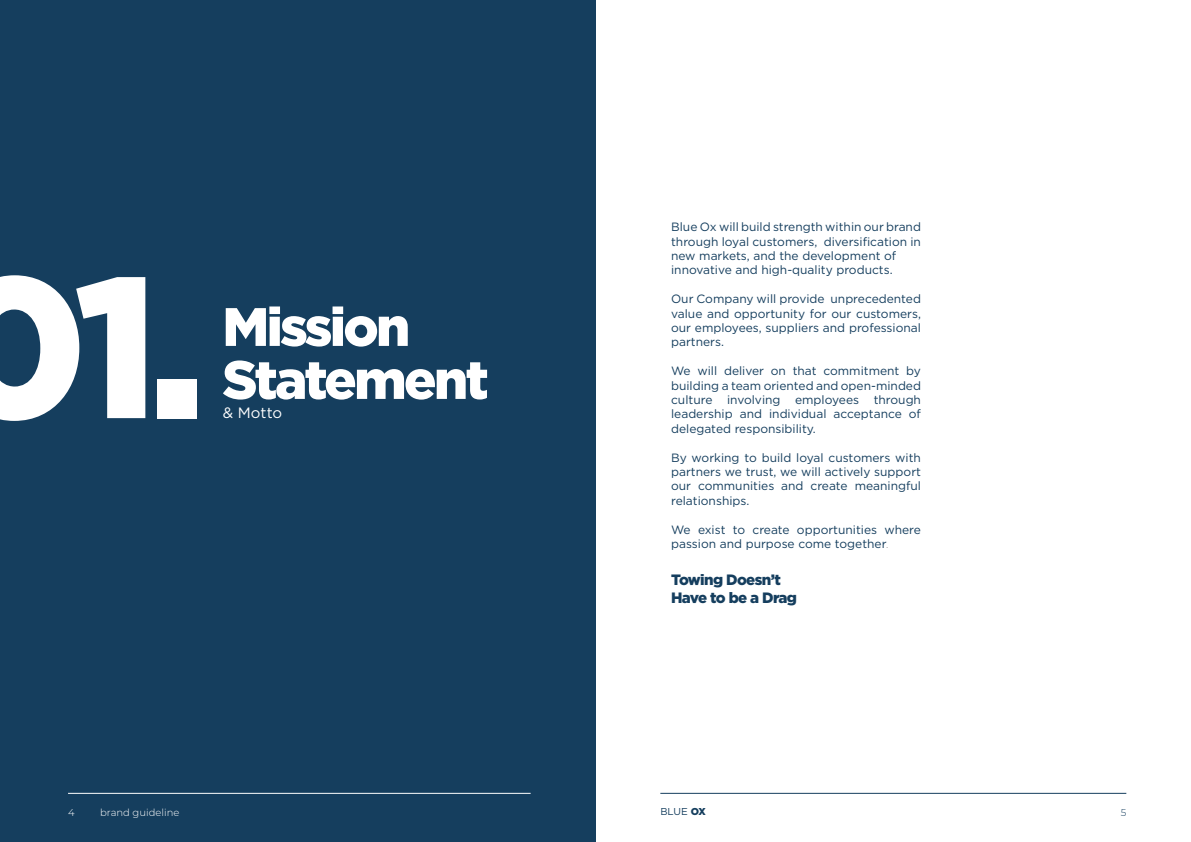
<style>
.page{position:relative;width:1191px;height:842px;background:#fff}
.page>*{position:absolute;margin:0;border:0;box-sizing:border-box;transform-origin:0 0}
.Big_TItle{font:900 200px "Gotham";color:#fff}
.TITLE_5{font:900 54px "Gotham";letter-spacing:-.05em;color:#fff}
.TITLE_2_Left_Light{font:900 15px/18px "Gotham";letter-spacing:-.04em;color:#153e5e}
.TITLE_2_Left{font:15px "Gotham";color:#fff}
.body_text{font:12px/14.4px "Gotham";color:#153e5e;text-align:justify}
.t1{font:300 10px "Montserrat";color:#fff}
.t2{font:10px "Gotham";color:#153e5e}
.t3{font:300 10px "Montserrat";color:#153e5e}
.s1{font-family:"Montserrat";font-weight:300;font-size:8px;color:#231f20}
.s2{font-weight:900}
</style>
<div class="page">
<div style="left:0;top:0;width:595px;height:842px;background:#153e5e"></div>
<hr style="left:660px;top:793px;width:466px;height:1px;background:#153e5e">
<hr style="left:68px;top:793px;width:462px;height:1px;background:#fff">
<p class="Big_TItle" style="left:-58px;top:209px;width:266px">01.</p>
<p class="TITLE_5" style="left:222px;top:290px;width:189px">Mission</p>
<p class="TITLE_5" style="left:222px;top:343px;width:268px">Statement</p>
<p class="TITLE_2_Left" style="left:223px;top:403px;width:61px">&amp; Motto</p>
<p class="body_text" style="left:671px;top:220px;width:251px">Blue Ox will build strength within our brand through loyal customers, diversification in new markets, and the development of</p>
<p class="body_text" style="left:671px;top:263px;width:223px">innovative and high-quality products.</p>
<p class="body_text" style="left:671px;top:292px;width:251px">Our Company will provide unprecedented value and opportunity for our customers, our employees, suppliers and professional partners.</p>
<p class="body_text" style="left:671px;top:364px;width:251px">We will deliver on that commitment by building a team oriented and open-minded culture involving employees through leadership and individual acceptance of delegated responsibility.</p>
<p class="body_text" style="left:671px;top:450px;width:251px">By working to build loyal customers with partners we trust, we will actively support our communities and create meaningful relationships.</p>
<p class="body_text" style="left:671px;top:522px;width:251px">We exist to create opportunities where passion and purpose come together<span class="s1">.</span></p>
<p class="TITLE_2_Left_Light" style="left:671px;top:570px;width:127px">Towing Doesn’t<br>Have to be a Drag</p>
<p class="t1" style="left:68px;top:805px;width:8px">4</p>
<p class="t1" style="left:100px;top:805px;width:81px">brand guideline</p>
<p class="t2" style="left:660px;top:805px;width:47px">BLUE <span class="s2">OX</span></p>
<p class="t3" style="left:1120px;top:805px;width:7px">5</p>
</div>
